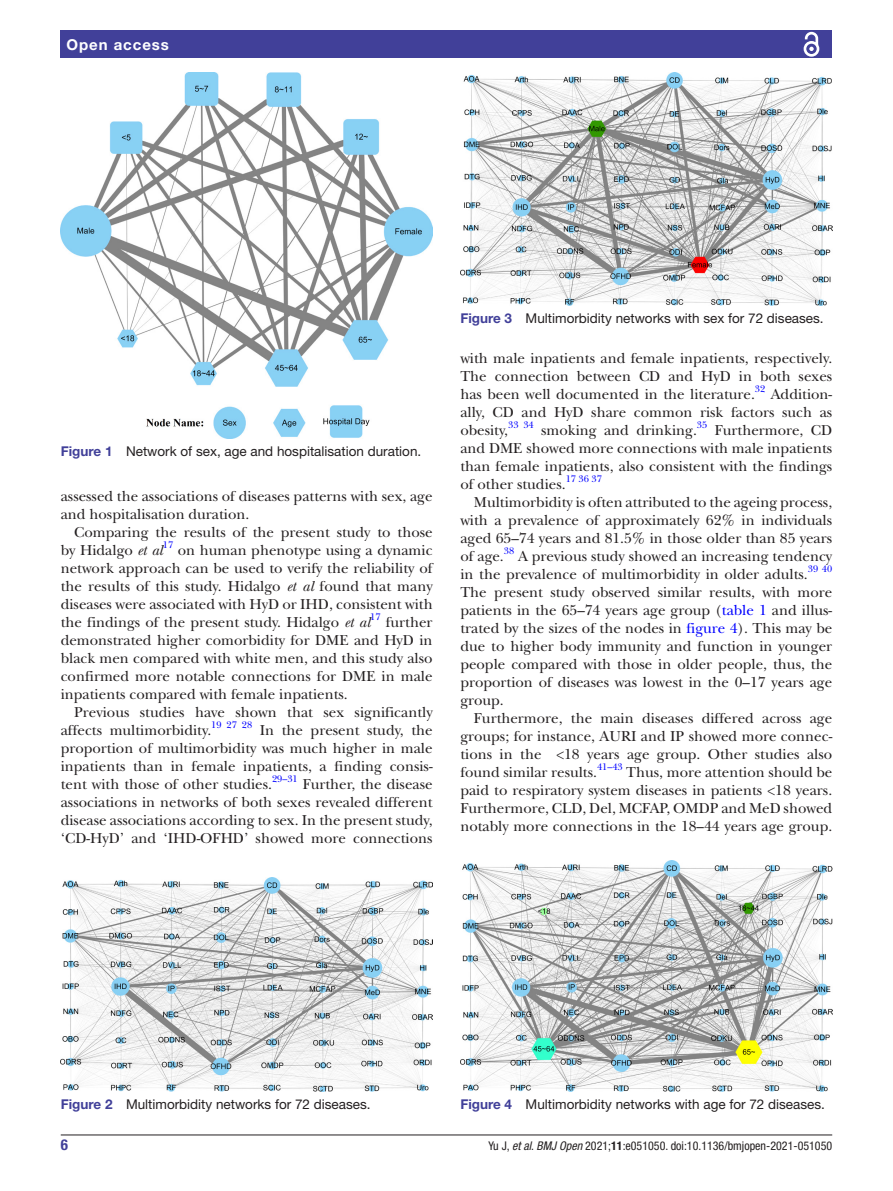
<style>
.page{position:relative;width:893px;height:1191px;background:#fff}
.page>*{position:absolute;margin:0;border:0;box-sizing:border-box;transform-origin:0 0}
.t1{font:15px/18px "New Baskerville";color:#231f20;text-align:justify}
.t2{font:700 15px "Helvetica Neue LT Std";letter-spacing:.065em;color:#fff}
.t3{font:700 condensed 15px "Helvetica Neue LT Std";color:#414099}
.t4{font:13.5px "Helvetica Neue LT Std";color:#231f20}
.t5{font:condensed 12px "Helvetica Neue LT Std";color:#231f20}
.t6{font:9.9px "New Baskerville";color:#00f}
.s1{font-weight:700;color:#414099}
.s2{font-style:italic}
.s3{color:#00f}
.s4{font-weight:700}
</style>
<div class="page">
<hr style="left:61px;top:1134px;width:771px;height:1px;background:#231f20">
<div style="left:61px;top:31px;width:771px;height:27px;background:#414099"></div>
<svg style="left:803px;top:31px;width:17px;height:26px"></svg>
<img style="left:61px;top:73px;width:372px;height:365px">
<img style="left:61px;top:877px;width:372px;height:214px">
<img style="left:460px;top:73px;width:372px;height:232px">
<img style="left:460px;top:860px;width:372px;height:231px">
<p class="t2" style="left:66px;top:35px;width:104px">Open access</p>
<p class="t4" style="left:61px;top:443px;width:362px"><span class="s1">Figure 1</span> Network of sex, age and hospitalisation duration.</p>
<p class="t1" style="left:61px;top:487px;width:373px">assessed the associations of diseases patterns with sex, age and hospitalisation duration.</p>
<p class="t1" style="left:61px;top:523px;width:373px;text-indent:14px">Comparing the results of the present study to those by Hidalgo <span class="s2">et al</span></p>
<p class="t6" style="left:163px;top:539px;width:12px">17</p>
<p class="t1" style="left:61px;top:541px;width:373px;text-indent:117px">on human phenotype using a dynamic network approach can be used to verify the reliability of the results of this study. Hidalgo <span class="s2">et al</span> found that many diseases were associated with HyD or IHD, consistent with the findings of the present study. Hidalgo <span class="s2">et al</span></p>
<p class="t6" style="left:370px;top:611px;width:12px">17</p>
<p class="t1" style="left:61px;top:613px;width:373px;text-indent:325px">further demonstrated higher comorbidity for DME and HyD in black men compared with white men, and this study also confirmed more notable connections for DME in male inpatients compared with female inpatients.</p>
<p class="t1" style="left:61px;top:703px;width:373px;text-indent:13px">Previous studies have shown that sex significantly affects multimorbidity.</p>
<p class="t6" style="left:211px;top:719px;width:43px">19 27 28</p>
<p class="t1" style="left:61px;top:721px;width:373px;text-indent:199px">In the present study, the proportion of multimorbidity was much higher in male inpatients than in female inpatients, a finding consis&shy;tent with those of other studies.</p>
<p class="t6" style="left:272px;top:773px;width:27px">29–31</p>
<p class="t1" style="left:61px;top:775px;width:373px;text-indent:242px">Further, the disease associations in networks of both sexes revealed different disease associations according to sex. In the present study, ‘CD-HyD’ and ‘IHD-OFHD’ showed more connections</p>
<p class="t4" style="left:460px;top:310px;width:365px"><span class="s1">Figure 3</span> Multimorbidity networks with sex for 72 diseases.</p>
<p class="t1" style="left:460px;top:349px;width:373px">with male inpatients and female inpatients, respectively.<br>The connection between CD and HyD in both sexes has been well documented in the literature.</p>
<p class="t6" style="left:755px;top:383px;width:12px">32</p>
<p class="t1" style="left:460px;top:385px;width:373px;text-indent:310px">Addition&shy;ally, CD and HyD share common risk factors such as obesity,<sup>33</sup> <sup>34</sup></p>
<p class="t1" style="left:541px;top:421px;width:157px">smoking and drinking.</p>
<p class="t6" style="left:697px;top:419px;width:12px">35</p>
<p class="t1" style="left:460px;top:421px;width:373px;text-indent:254px">Furthermore, CD and DME showed more connections with male inpatients than female inpatients, also consistent with the findings of other studies.</p>
<p class="t6" style="left:566px;top:473px;width:38px">17 36 37</p>
<p class="t1" style="left:460px;top:493px;width:373px;text-indent:14px">Multimorbidity is often attributed to the ageing process, with a prevalence of approximately 62% in individuals aged 65–74 years and 81.5% in those older than 85 years of age.</p>
<p class="t6" style="left:504px;top:545px;width:12px">38</p>
<p class="t1" style="left:460px;top:547px;width:373px;text-indent:58px">A previous study showed an increasing tendency in the prevalence of multimorbidity in older adults.</p>
<p class="t6" style="left:808px;top:563px;width:26px">39 40</p>
<p class="t1" style="left:460px;top:583px;width:373px">The present study observed similar results, with more patients in the 65–74 years age group (<span class="s3">table 1</span> and illus&shy;trated by the sizes of the nodes in <span class="s3">figure 4</span>). This may be due to higher body immunity and function in younger people compared with those in older people, thus, the proportion of diseases was lowest in the 0–17 years age group.</p>
<p class="t1" style="left:460px;top:709px;width:373px;text-indent:14px">Furthermore, the main diseases differed across age groups; for instance, AURI and IP showed more connec&shy;tions in the &lt;18 years age group. Other studies also found similar results.<sup>41–43</sup> Thus, more attention should be paid to respiratory system diseases in patients &lt;18 years.<br>Furthermore, CLD, Del, MCFAP, OMDP and MeD showed notably more connections in the 18–44 years age group.</p>
<p class="t4" style="left:61px;top:1096px;width:311px"><span class="s1">Figure 2</span> Multimorbidity networks for 72 diseases.</p>
<p class="t4" style="left:460px;top:1096px;width:366px"><span class="s1">Figure 4</span> Multimorbidity networks with age for 72 diseases.</p>
<p class="t3" style="left:61px;top:1135px;width:9px">6</p>
<p class="t5" style="left:488px;top:1138px;width:345px">Yu J, <span class="s2">et al</span>. <span class="s2">BMJ Open</span> 2021;<span class="s4">11</span>:e051050. doi:10.1136/bmjopen-2021-051050</p>
</div>
